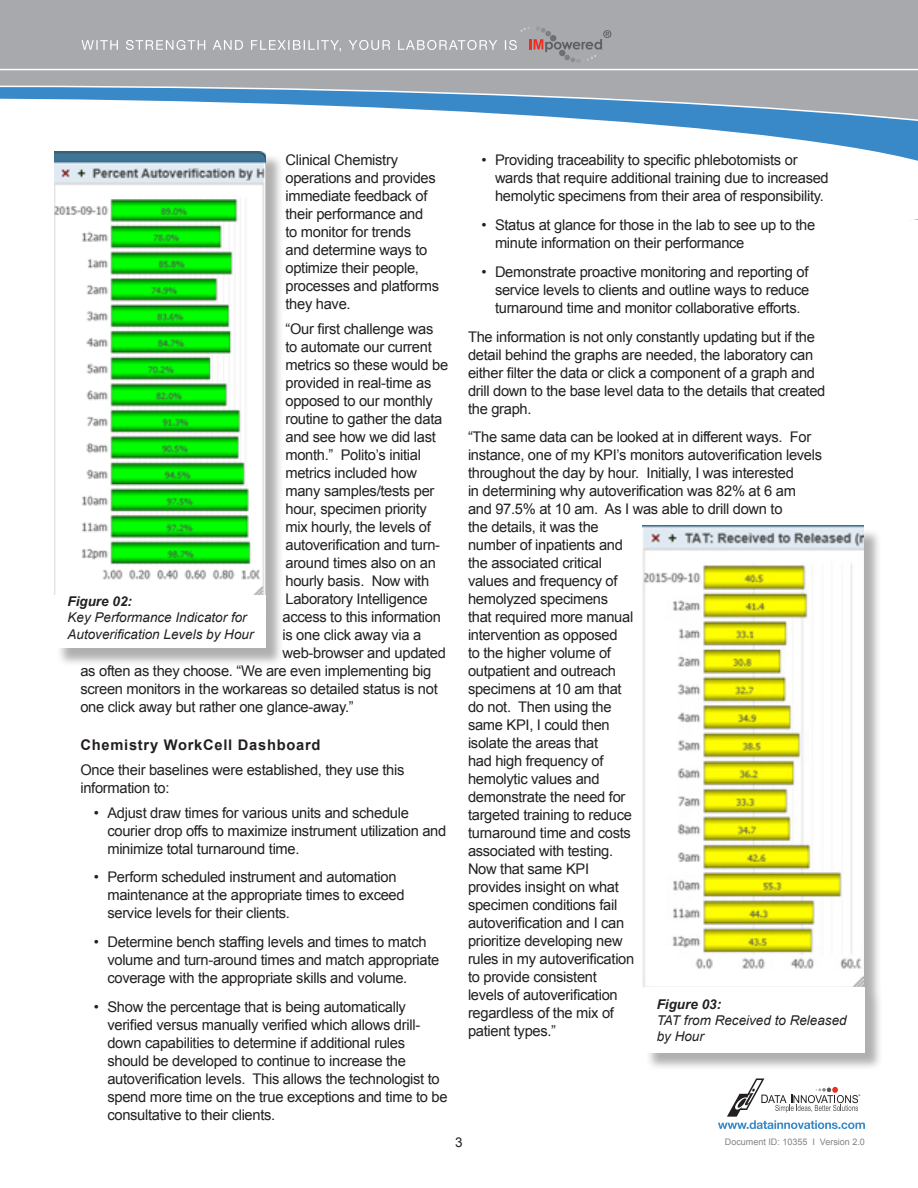
<style>
.page{position:relative;width:918px;height:1188px;background:#fff}
.page>*{position:absolute;margin:0;border:0;box-sizing:border-box;transform-origin:0 0}
.t1{font:14.7px/18px "Arial";letter-spacing:-.02em;color:#231f20}
.t2{font:700 14.7px "Arial";letter-spacing:.05em;color:#231f20}
.t3{font:italic 13.5px/16.2px "Arial";color:#231f20}
.t4{font:italic 700 13.5px "Arial";color:#231f20}
.t5{font:13.5px "Arial";color:#231f20}
.t6{font:9px "Arial";color:#808285}
.t7{font:5.25px "Myriad Pro";color:#231f20;scale:.93 1}
</style>
<div class="page">
<div style="left:0;top:0;width:918px;height:199px;background:#a8a9ad"></div>
<svg style="left:0;top:86px;width:595px;height:12px"></svg>
<svg style="left:0;top:98px;width:918px;height:123px;fill:#fff"></svg>
<hr style="left:0;top:69px;width:918px;height:1px;background:#fff">
<svg style="left:82px;top:27px;width:529px;height:36px"></svg>
<svg style="left:718px;top:1078px;width:147px;height:51px"></svg>
<div style="left:644px;top:528px;width:239px;height:544px;background:#231f20;opacity:.36"></div>
<img style="left:642px;top:526px;width:222px;height:461px">
<div style="left:643px;top:987px;width:222px;height:66px;background:#fff"></div>
<div style="left:56px;top:154px;width:228px;height:513px;background:#231f20;opacity:.36"></div>
<img style="left:54px;top:151px;width:211px;height:445px">
<div style="left:54px;top:596px;width:211px;height:52px;background:#fff"></div>
<p class="t1" style="left:285px;top:151px;width:155px">Clinical Chemistry operations and provides immediate feedback of their performance and<br>to monitor for trends<br>and determine ways to optimize their people, processes and platforms they have.</p>
<p class="t1" style="left:285px;top:320px;width:149px">“Our first challenge was</p>
<p class="t1" style="left:285px;top:338px;width:148px">to automate our current</p>
<p class="t1" style="left:285px;top:356px;width:164px">metrics so these would be</p>
<p class="t1" style="left:285px;top:374px;width:148px">provided in real-time as</p>
<p class="t1" style="left:285px;top:392px;width:149px">opposed to our monthly</p>
<p class="t1" style="left:285px;top:410px;width:158px">routine to gather the data</p>
<p class="t1" style="left:285px;top:428px;width:152px">and see how we did last</p>
<p class="t1" style="left:285px;top:446px;width:137px">month.” Polito’s initial</p>
<p class="t1" style="left:285px;top:464px;width:133px">metrics included how</p>
<p class="t1" style="left:285px;top:482px;width:151px">many samples/tests per</p>
<p class="t1" style="left:285px;top:500px;width:143px">hour, specimen priority</p>
<p class="t1" style="left:285px;top:518px;width:147px">mix hourly, the levels of</p>
<p class="t1" style="left:285px;top:536px;width:156px">autoverification and turn-</p>
<p class="t1" style="left:285px;top:554px;width:152px">around times also on an</p>
<p class="t1" style="left:285px;top:572px;width:145px">hourly basis. Now with</p>
<p class="t1" style="left:285px;top:590px;width:144px">Laboratory Intelligence</p>
<p class="t1" style="left:282px;top:608px;width:160px">access to this information</p>
<p class="t1" style="left:282px;top:626px;width:140px">is one click away via a</p>
<p class="t1" style="left:282px;top:644px;width:165px">web-browser and updated</p>
<p class="t1" style="left:80px;top:662px;width:353px">as often as they choose. “We are even implementing big</p>
<p class="t1" style="left:80px;top:680px;width:359px">screen monitors in the workareas so detailed status is not</p>
<p class="t1" style="left:80px;top:698px;width:275px">one click away but rather one glance-away.”</p>
<p class="t2" style="left:80px;top:735px;width:242px">Chemistry WorkCell Dashboard</p>
<p class="t1" style="left:80px;top:761px;width:326px">Once their baselines were established, they use this information to:</p>
<p class="t1" style="left:107px;top:804px;width:340px;text-indent:-14px">• Adjust draw times for various units and schedule courier drop offs to maximize instrument utilization and minimize total turnaround time.</p>
<p class="t1" style="left:107px;top:868px;width:299px;text-indent:-14px">• Perform scheduled instrument and automation maintenance at the appropriate times to exceed service levels for their clients.</p>
<p class="t1" style="left:107px;top:933px;width:334px;text-indent:-14px">• Determine bench staffing levels and times to match volume and turn-around times and match appropriate coverage with the appropriate skills and volume.</p>
<p class="t1" style="left:107px;top:998px;width:342px;text-indent:-14px">• Show the percentage that is being automatically verified versus manually verified which allows drill&shy;down capabilities to determine if additional rules should be developed to continue to increase the autoverification levels. This allows the technologist to spend more time on the true exceptions and time to be consultative to their clients.</p>
<p class="t4" style="left:68px;top:592px;width:66px">Figure 02:</p>
<p class="t3" style="left:68px;top:610px;width:188px">Key Performance Indicator for<br>Autoverification Levels by Hour</p>
<p class="t1" style="left:495px;top:151px;width:335px;text-indent:-14px">• Providing traceability to specific phlebotomists or wards that require additional training due to increased hemolytic specimens from their area of responsibility.</p>
<p class="t1" style="left:495px;top:216px;width:322px;text-indent:-14px">• Status at glance for those in the lab to see up to the minute information on their performance</p>
<p class="t1" style="left:495px;top:263px;width:316px;text-align:justify;text-indent:-14px">• Demonstrate proactive monitoring and reporting of service levels to clients and outline ways to reduce turnaround time and monitor collaborative efforts.</p>
<p class="t1" style="left:468px;top:328px;width:359px">The information is not only constantly updating but if the detail behind the graphs are needed, the laboratory can either filter the data or click a component of a graph and drill down to the base level data to the details that created the graph.</p>
<p class="t1" style="left:468px;top:428px;width:356px">“The same data can be looked at in different ways. For instance, one of my KPI’s monitors autoverification levels throughout the day by hour. Initially, I was interested<br>in determining why autoverification was 82% at 6 am and 97.5% at 10 am. As I was able to drill down to<br>the details, it was the<br>number of inpatients and<br>the associated critical<br>values and frequency of<br>hemolyzed specimens<br>that required more manual<br>intervention as opposed<br>to the higher volume of<br>outpatient and outreach<br>specimens at 10 am that<br>do not. Then using the<br>same KPI, I could then<br>isolate the areas that<br>had high frequency of<br>hemolytic values and<br>demonstrate the need for<br>targeted training to reduce<br>turnaround time and costs<br>associated with testing.<br>Now that same KPI<br>provides insight on what<br>specimen conditions fail<br>autoverification and I can<br>prioritize developing new<br>rules in my autoverification<br>to provide consistent<br>levels of autoverification<br>regardless of the mix of<br>patient types.”</p>
<p class="t4" style="left:657px;top:995px;width:66px">Figure 03:</p>
<p class="t3" style="left:657px;top:1012px;width:192px">TAT from Received to Released by Hour</p>
<p class="t7" style="left:859px;top:1093px;width:4px">®</p>
<p class="t5" style="left:455px;top:1133px;width:9px">3</p>
<p class="t6" style="left:725px;top:1136px;width:142px">Document ID: 10355 I Version 2.0</p>
</div>
